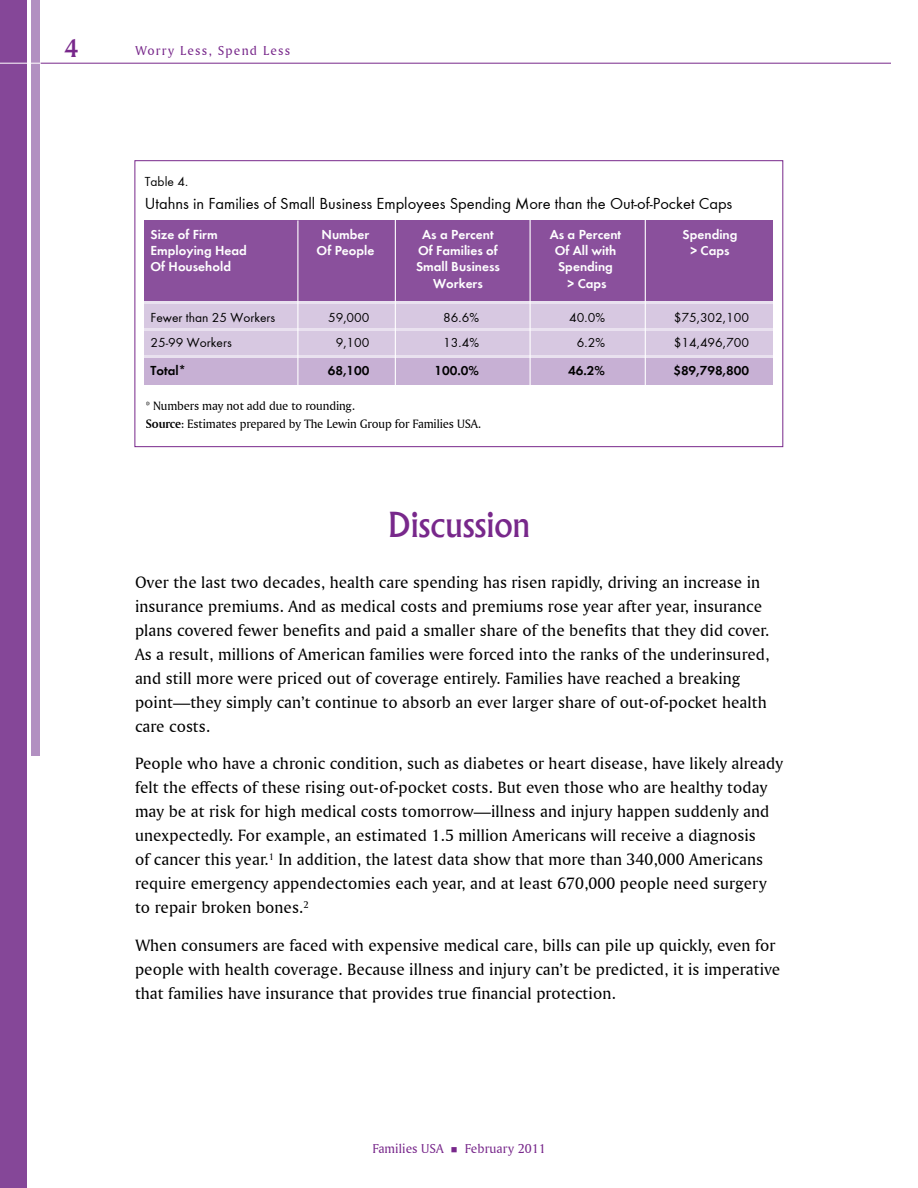
<style>
.page{position:relative;width:918px;height:1188px;background:#fff}
.page>*{position:absolute;margin:0;border:0;box-sizing:border-box;transform-origin:0 0}
.t1{font:500 33px "Albertus";color:#78288b}
.t2{font:27px "Amerigo BT Bold A";color:#78288b}
.t3{font:17.25px/24px "Amerigo BT Roman A";letter-spacing:.005em;color:#000}
.t4{font:16.5px "Function";color:#000}
.t5{font:700 13.5px "Function";color:#fff}
.t6{font:13.5px "Function";color:#000}
.t7{font:700 13.5px "Function";color:#000}
.t8{font:13.5px "Amerigo BT Roman A";letter-spacing:.005em;color:#78288b}
.t9{font:13.5px "Amerigo BT Roman A";letter-spacing:.09em;color:#78288b}
.t10{font:12.75px/18.3px "Amerigo BT Roman A";letter-spacing:-.01em;color:#000}
.s1{font-family:"Amerigo BT Bold A"}
</style>
<div class="page">
<div style="left:135px;top:160px;width:648px;height:287px;border:1px solid #78288b"></div>
<div style="left:144px;top:278px;width:628px;height:94px;background:#e9e1ef"></div>
<div style="left:144px;top:220px;width:628px;height:81px;background:#8a509c"></div>
<div style="left:144px;top:304px;width:628px;height:24px;background:#d7c8e1"></div>
<div style="left:144px;top:331px;width:628px;height:24px;background:#d7c8e1"></div>
<div style="left:144px;top:358px;width:628px;height:27px;background:#c7b0d4"></div>
<hr style="left:297px;top:220px;width:1px;height:166px;background:#fff">
<hr style="left:395px;top:215px;width:1px;height:171px;background:#fff">
<hr style="left:530px;top:215px;width:1px;height:171px;background:#fff">
<hr style="left:645px;top:215px;width:1px;height:171px;background:#fff">
<div style="left:0;top:0;width:27px;height:1188px;background:#854798"></div>
<div style="left:32px;top:0;width:8px;height:756px;background:#b290c1"></div>
<hr style="left:40px;top:63px;width:851px;height:1px;background:#78288b">
<hr style="left:0;top:63px;width:40px;height:1px;background:#fff">
<h2 class="t2" style="left:64px;top:31px;width:15px">4</h2>
<p class="t9" style="left:135px;top:43px;width:157px">Worry Less, Spend Less</p>
<p class="t6" style="left:145px;top:174px;width:45px">Table 4.</p>
<p class="t4" style="left:145px;top:194px;width:589px">Utahns in Families of Small Business Employees Spending More than the Out-of-Pocket Caps</p>
<p class="t5" style="left:151px;top:226px;width:69px">Size of Firm</p>
<p class="t5" style="left:322px;top:226px;width:49px">Number</p>
<p class="t5" style="left:422px;top:226px;width:73px">As a Percent</p>
<p class="t5" style="left:550px;top:226px;width:73px">As a Percent</p>
<p class="t5" style="left:683px;top:226px;width:56px">Spending</p>
<p class="t5" style="left:151px;top:243px;width:98px">Employing Head</p>
<p class="t5" style="left:317px;top:243px;width:59px">Of People</p>
<p class="t5" style="left:418px;top:243px;width:81px">Of Families of</p>
<p class="t5" style="left:555px;top:243px;width:63px">Of All with</p>
<p class="t5" style="left:690px;top:243px;width:41px">&gt; Caps</p>
<p class="t5" style="left:151px;top:259px;width:82px">Of Household</p>
<p class="t5" style="left:416px;top:259px;width:85px">Small Business</p>
<p class="t5" style="left:558px;top:259px;width:56px">Spending</p>
<p class="t5" style="left:433px;top:275px;width:51px">Workers</p>
<p class="t5" style="left:568px;top:275px;width:41px">&gt; Caps</p>
<p class="t6" style="left:150px;top:310px;width:126px">Fewer than 25 Workers</p>
<p class="t6" style="left:328px;top:310px;width:43px">59,000</p>
<p class="t6" style="left:443px;top:310px;width:37px">86.6%</p>
<p class="t6" style="left:569px;top:310px;width:37px">40.0%</p>
<p class="t6" style="left:674px;top:310px;width:77px">$75,302,100</p>
<p class="t6" style="left:150px;top:335px;width:83px">25-99 Workers</p>
<p class="t6" style="left:336px;top:335px;width:35px">9,100</p>
<p class="t6" style="left:443px;top:335px;width:37px">13.4%</p>
<p class="t6" style="left:577px;top:335px;width:30px">6.2%</p>
<p class="t6" style="left:674px;top:335px;width:77px">$14,496,700</p>
<p class="t7" style="left:150px;top:363px;width:37px">Total*</p>
<p class="t7" style="left:328px;top:363px;width:43px">68,100</p>
<p class="t7" style="left:435px;top:363px;width:46px">100.0%</p>
<p class="t7" style="left:568px;top:363px;width:38px">46.2%</p>
<p class="t7" style="left:673px;top:363px;width:77px">$89,798,800</p>
<p class="t10" style="left:146px;top:396px;width:337px">* Numbers may not add due to rounding.<br><span class="s1">Source</span>: Estimates prepared by The Lewin Group for Families USA.</p>
<h1 class="t1" style="left:388px;top:504px;width:144px">Discussion</h1>
<p class="t3" style="left:135px;top:570px;width:636px">Over the last two decades, health care spending has risen rapidly, driving an increase in insurance premiums. And as medical costs and premiums rose year after year, insurance plans covered fewer benefits and paid a smaller share of the benefits that they did cover.<br>As a result, millions of American families were forced into the ranks of the underinsured, and still more were priced out of coverage entirely. Families have reached a breaking point—they simply can’t continue to absorb an ever larger share of out-of-pocket health care costs.</p>
<p class="t3" style="left:135px;top:751px;width:650px">People who have a chronic condition, such as diabetes or heart disease, have likely already felt the effects of these rising out-of-pocket costs. But even those who are healthy today may be at risk for high medical costs tomorrow—illness and injury happen suddenly and unexpectedly. For example, an estimated 1.5 million Americans will receive a diagnosis<br>of cancer this year.<sup>1</sup> In addition, the latest data show that more than 340,000 Americans require emergency appendectomies each year, and at least 670,000 people need surgery to repair broken bones.<sup>2</sup></p>
<p class="t3" style="left:135px;top:933px;width:647px">When consumers are faced with expensive medical care, bills can pile up quickly, even for people with health coverage. Because illness and injury can’t be predicted, it is imperative that families have insurance that provides true financial protection.</p>
<p class="t8" style="left:372px;top:1141px;width:175px">Families USA ■ February 2011</p>
</div>
